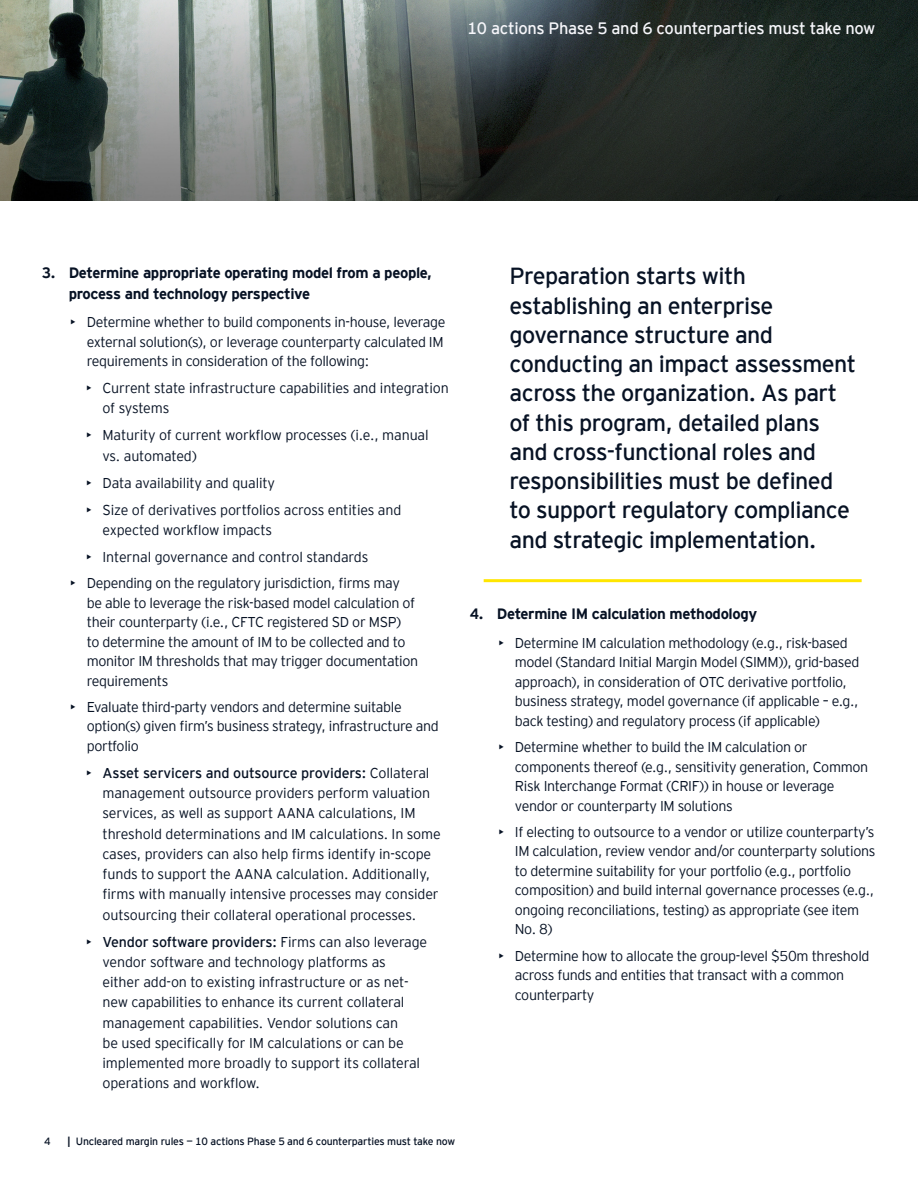
<style>
.page{position:relative;width:918px;height:1188px;background:#fff}
.page>*{position:absolute;margin:0;border:0;box-sizing:border-box;transform-origin:0 0}
.Callout_Data{font:23.25px/29.2px "EY Interstate";letter-spacing:-.025em;color:#071224}
.Section_heading_RL{font:16.5px "EY Interstate";letter-spacing:-.02em;color:#f6f6fa}
.t1{font:700 15px/21px "EY Interstate";letter-spacing:-.025em;color:#071224}
.t2{font:300 14.25px/19.5px "EY Interstate";letter-spacing:-.025em;color:#071224}
.t3{font:10.5px "EY Interstate";letter-spacing:-.02em;color:#071224}
.s1{font-style:inherit}
.s2{font-weight:700}
</style>
<div class="page">
<img style="left:0;top:0;width:918px;height:201px">
<hr style="left:484px;top:579px;width:378px;height:3px;background:#ffe600">
<p class="Section_heading_RL" style="left:467px;top:17px;width:410px">10 actions Phase 5 and 6 counterparties must take now</p>
<p class="t1" style="left:69px;top:261px;width:365px;text-indent:-27px">3. Determine appropriate operating model from a people, process and technology perspective</p>
<p class="t2" style="left:87px;top:312px;width:360px;text-indent:-16px">• Determine whether to build components in-house, leverage external solution(s), or leverage counterparty calculated IM requirements in consideration of the following:</p>
<p class="t2" style="left:103px;top:377px;width:348px;line-height:20.2px;text-indent:-17px">• Current state infrastructure capabilities and integration of systems</p>
<p class="t2" style="left:103px;top:424px;width:328px;line-height:20.2px;text-indent:-17px">• Maturity of current workflow processes (i.e., manual vs. automated)</p>
<p class="t2" style="left:86px;top:472px;width:190px">• Data availability and quality</p>
<p class="t2" style="left:103px;top:499px;width:300px;line-height:20.2px;text-indent:-17px">• Size of derivatives portfolios across entities and expected workflow impacts</p>
<p class="t2" style="left:86px;top:546px;width:284px">• Internal governance and control standards</p>
<p class="t2" style="left:87px;top:573px;width:333px;text-indent:-16px">• Depending on the regulatory jurisdiction, firms may be able to leverage the risk-based model calculation of their counterparty (i.e., CFTC registered SD or MSP)<br>to determine the amount of IM to be collected and to monitor IM thresholds that may trigger documentation requirements</p>
<p class="t2" style="left:87px;top:696px;width:354px;text-indent:-16px">• Evaluate third-party vendors and determine suitable option(s) given firm’s business strategy, infrastructure and portfolio</p>
<p class="t2" style="left:103px;top:762px;width:340px;line-height:20.2px;text-indent:-17px">• <span class="s1">Asset servicers and outsource providers:</span> Collateral management outsource providers perform valuation services, as well as support AANA calculations, IM threshold determinations and IM calculations. In some cases, providers can also help firms identify in-scope funds to support the AANA calculation. Additionally, firms with manually intensive processes may consider outsourcing their collateral operational processes.</p>
<p class="t2" style="left:103px;top:931px;width:326px;line-height:20.2px;text-indent:-17px">• <span class="s1">Vendor software providers:</span> Firms can also leverage vendor software and technology platforms as<br>either add-on to existing infrastructure or as net&shy;new capabilities to enhance its current collateral management capabilities. Vendor solutions can<br>be used specifically for IM calculations or can be implemented more broadly to support its collateral operations and workflow.</p>
<p class="Callout_Data" style="left:510px;top:260px;width:348px">Preparation starts with establishing an enterprise governance structure and conducting an impact assessment across the organization. As part of this program, detailed plans and cross-functional roles and responsibilities must be defined to support regulatory compliance and strategic implementation.</p>
<p class="t1" style="left:470px;top:603px;width:289px">4. Determine IM calculation methodology</p>
<p class="t2" style="left:515px;top:632px;width:346px;text-indent:-16px">• Determine IM calculation methodology (e.g., risk-based model (Standard Initial Margin Model (SIMM)), grid-based approach), in consideration of OTC derivative portfolio, business strategy, model governance (if applicable – e.g., back testing) and regulatory process (if applicable)</p>
<p class="t2" style="left:515px;top:737px;width:355px;text-indent:-16px">• Determine whether to build the IM calculation or components thereof (e.g., sensitivity generation, Common Risk Interchange Format (CRIF)) in house or leverage vendor or counterparty IM solutions</p>
<p class="t2" style="left:515px;top:821px;width:362px;text-indent:-16px">• If electing to outsource to a vendor or utilize counterparty’s IM calculation, review vendor and/or counterparty solutions to determine suitability for your portfolio (e.g., portfolio composition) and build internal governance processes (e.g., ongoing reconciliations, testing) as appropriate (see item No. 8)</p>
<p class="t2" style="left:515px;top:945px;width:356px;text-indent:-16px">• Determine how to allocate the group-level $50m threshold across funds and entities that transact with a common counterparty</p>
<p class="t3" style="left:44px;top:1133px;width:8px">4</p>
<p class="t3" style="left:67px;top:1133px;width:389px"><span class="s2">|</span> Uncleared margin rules — 10 actions Phase 5 and 6 counterparties must take now</p>
</div>
